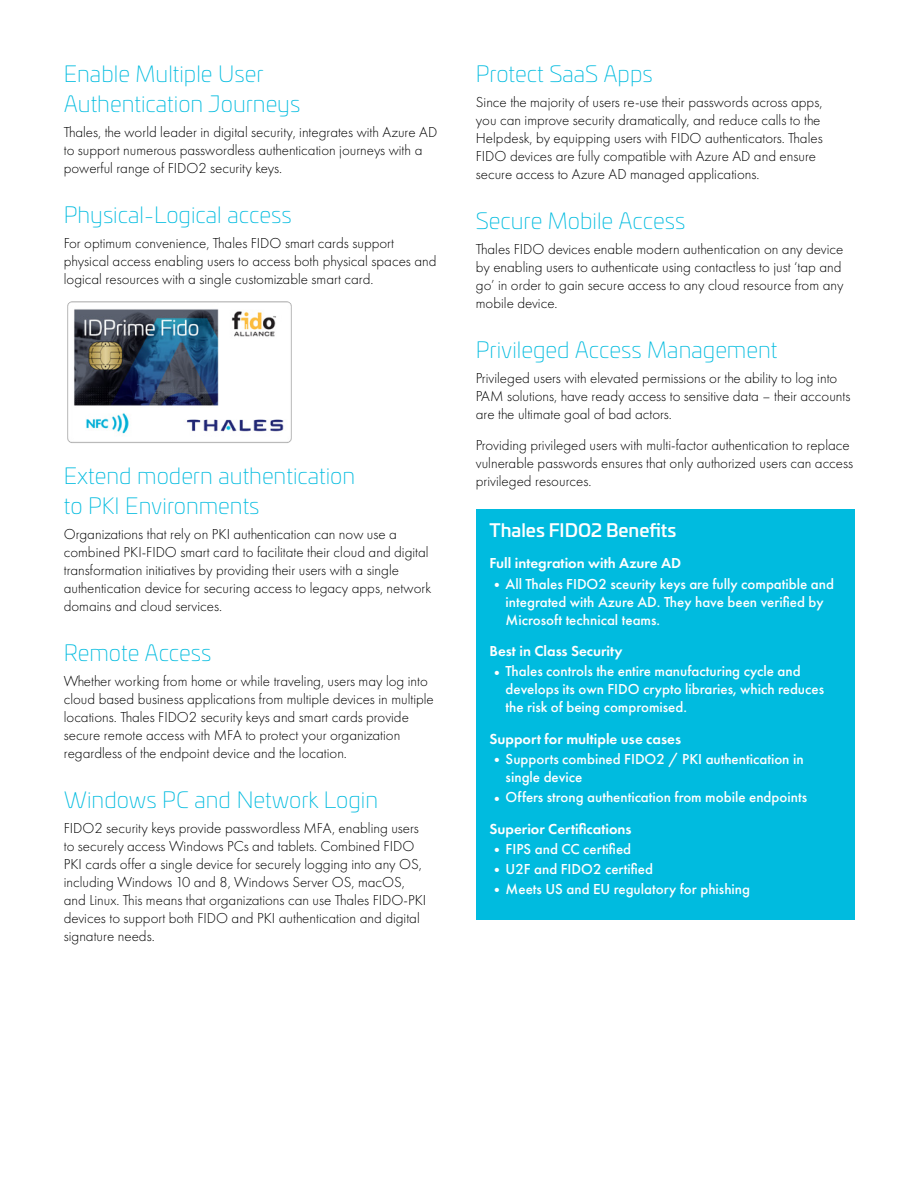
<style>
.page{position:relative;width:918px;height:1188px;background:#fff}
.page>*{position:absolute;margin:0;border:0;box-sizing:border-box;transform-origin:0 0}
.t1{font:200 22.5px/30px "Univia Pro";color:#00bbdf}
.t2{font:500 18px "Univia Pro";color:#fff}
.t3{font:300 15px/18px "Futura PT";color:#000}
.t4{font:500 15px/18px "Futura PT";color:#fff}
.t5{font:600 15px "Futura PT";color:#fff}
.s1{font-weight:400}
.s2{font-weight:600}
</style>
<div class="page">
<img style="left:67px;top:301px;width:225px;height:142px">
<div style="left:476px;top:509px;width:378px;height:410px;background:#00bbdf"></div>
<h1 class="t1" style="left:64px;top:58px;width:238px">Enable Multiple User<br>Authentication Journeys</h1>
<p class="t3" style="left:64px;top:123px;width:375px">Thales, the world leader in digital security, integrates with Azure AD to support numerous passwordless authentication journeys with a powerful range of FIDO2 security keys.</p>
<h1 class="t1" style="left:64px;top:199px;width:229px">Physical-Logical access</h1>
<p class="t3" style="left:64px;top:234px;width:374px">For optimum convenience, Thales FIDO smart cards support physical access enabling users to access both physical spaces and logical resources with a single customizable smart card.</p>
<h1 class="t1" style="left:64px;top:460px;width:293px">Extend modern authentication to PKI Environments</h1>
<p class="t3" style="left:64px;top:525px;width:369px">Organizations that rely on PKI authentication can now use a combined PKI-FIDO smart card to facilitate their cloud and digital transformation initiatives by providing their users with a single authentication device for securing access to legacy apps, network domains and cloud services.</p>
<h1 class="t1" style="left:64px;top:637px;width:149px">Remote Access</h1>
<p class="t3" style="left:64px;top:672px;width:372px">Whether working from home or while traveling, users may log into cloud based business applications from multiple devices in multiple locations. Thales FIDO2 security keys and smart cards provide secure remote access with MFA to protect your organization regardless of the endpoint device and the location.</p>
<h1 class="t1" style="left:64px;top:784px;width:316px">Windows PC and Network Login</h1>
<p class="t3" style="left:64px;top:819px;width:364px">FIDO2 security keys provide passwordless MFA, enabling users to securely access Windows PCs and tablets. Combined FIDO PKI cards offer a single device for securely logging into any OS, including Windows 10 and 8, Windows Server OS, macOS, and Linux. This means that organizations can use Thales FIDO-PKI devices to support both FIDO and PKI authentication and digital signature needs.</p>
<h1 class="t1" style="left:476px;top:58px;width:178px">Protect SaaS Apps</h1>
<p class="t3" style="left:476px;top:93px;width:348px">Since the majority of users re-use their passwords across apps, you can improve security dramatically, and reduce calls to the Helpdesk, by equipping users with FIDO authenticators. Thales FIDO devices are fully compatible with Azure AD and ensure secure access to Azure AD managed applications.</p>
<h1 class="t1" style="left:476px;top:205px;width:211px">Secure Mobile Access</h1>
<p class="t3" style="left:476px;top:240px;width:369px">Thales FIDO devices enable modern authentication on any device by enabling users to authenticate using contactless to just ‘tap and go’ in order to gain secure access to any cloud resource from any mobile device.</p>
<h1 class="t1" style="left:476px;top:334px;width:303px">Privileged Access Management</h1>
<p class="t3" style="left:476px;top:369px;width:376px">Privileged users with elevated permissions or the ability to log into<br>PAM solutions, have ready access to sensitive data – their accounts are the ultimate goal of bad actors.</p>
<p class="t3" style="left:476px;top:436px;width:379px">Providing privileged users with multi-factor authentication to replace vulnerable passwords ensures that only authorized users can access privileged resources.</p>
<p class="t2" style="left:490px;top:516px;width:188px">Thales FIDO2 Benefits</p>
<p class="t5" style="left:490px;top:554px;width:193px">Full integration with Azure AD</p>
<p class="t4" style="left:506px;top:575px;width:330px;text-indent:-16px"><span class="s1">•</span>All Thales FIDO2 sceurity keys are fully compatible and integrated with Azure AD. They have been verified by<br>Microsoft technical teams.</p>
<p class="t5" style="left:490px;top:642px;width:135px">Best in Class Security</p>
<p class="t4" style="left:506px;top:662px;width:320px;text-indent:-16px"><span class="s1">•</span>Thales controls the entire manufacturing cycle and develops its own FIDO crypto libraries, which reduces the risk of being compromised.</p>
<p class="t5" style="left:490px;top:729px;width:193px">Support for multiple use cases</p>
<p class="t4" style="left:506px;top:750px;width:300px;text-indent:-16px"><span class="s1">•</span>Supports combined FIDO2 / PKI authentication in single device</p>
<p class="t4" style="left:490px;top:781px;width:319px;line-height:31.5px"><span class="s1">•</span>Offers strong authentication from mobile endpoints<br><span class="s2">Superior Certifications</span></p>
<p class="t4" style="left:490px;top:840px;width:143px"><span class="s1">•</span>FIPS and CC certified</p>
<p class="t4" style="left:490px;top:860px;width:165px"><span class="s1">•</span>U2F and FIDO2 certified</p>
<p class="t4" style="left:490px;top:880px;width:262px"><span class="s1">•</span>Meets US and EU regulatory for phishing</p>
</div>
